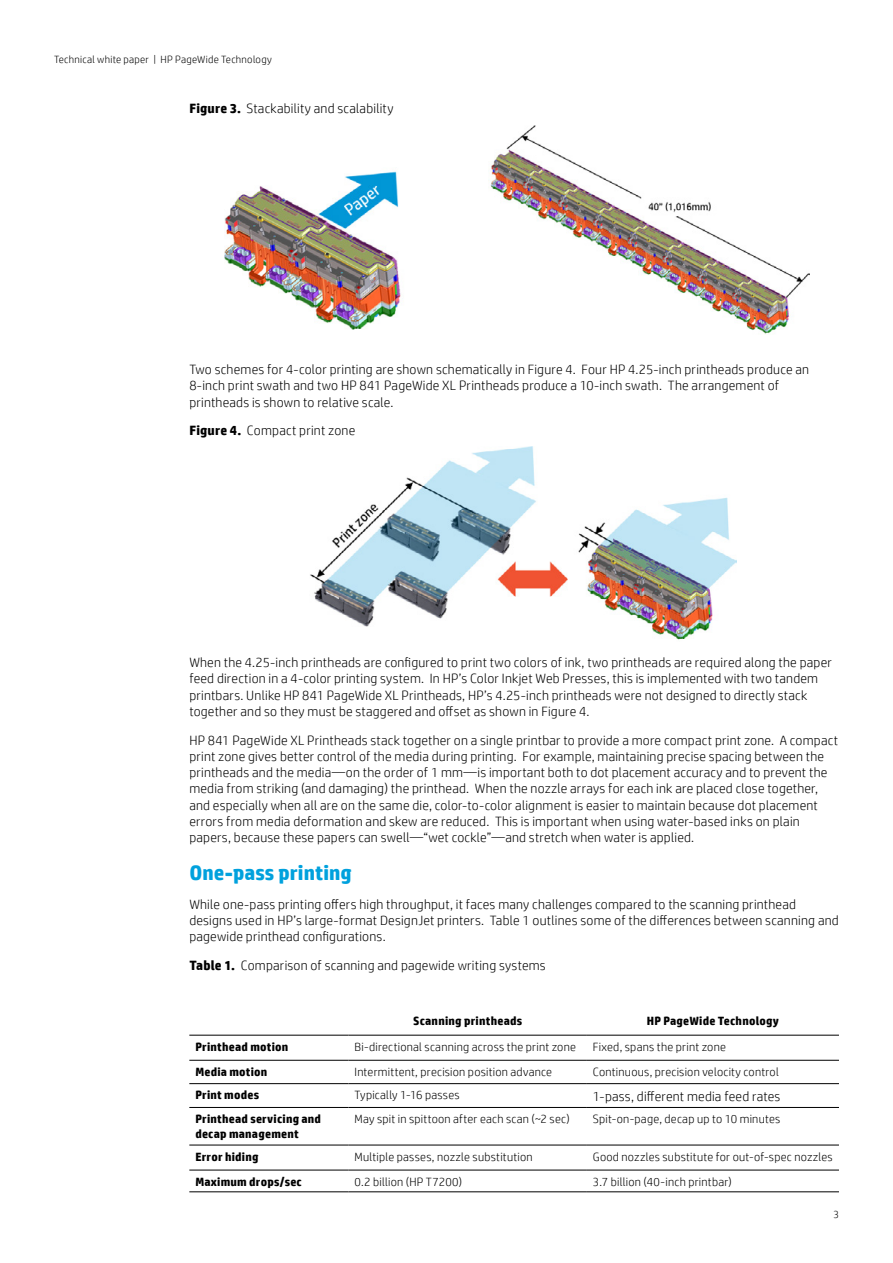
<style>
.page{position:relative;width:893px;height:1263px;background:#fff}
.page>*{position:absolute;margin:0;border:0;box-sizing:border-box;transform-origin:0 0}
.t1{font:700 21px "HP Simplified";letter-spacing:.005em;color:#00a1dd}
.t2{font:300 13.5px/16.2px "HP Simplified";letter-spacing:.015em;color:#000}
.t3{font:300 12px "HP Simplified";letter-spacing:.02em;color:#000}
.t4{font:700 12px/14.4px "HP Simplified";letter-spacing:.02em;color:#000}
.t5{font:300 10.5px "HP Simplified";letter-spacing:.025em;color:#000}
.s1{font-weight:700}
</style>
<div class="page">
<img style="left:224px;top:125px;width:585px;height:209px">
<img style="left:310px;top:446px;width:426px;height:194px">
<hr style="left:189px;top:1035px;width:160px;height:1px;background:#000">
<hr style="left:349px;top:1035px;width:238px;height:1px;background:#000">
<hr style="left:587px;top:1035px;width:252px;height:1px;background:#000">
<hr style="left:189px;top:1060px;width:160px;height:1px;background:#000">
<hr style="left:349px;top:1060px;width:238px;height:1px;background:#000">
<hr style="left:587px;top:1060px;width:252px;height:1px;background:#000">
<hr style="left:189px;top:1083px;width:160px;height:1px;background:#000">
<hr style="left:349px;top:1083px;width:238px;height:1px;background:#000">
<hr style="left:587px;top:1083px;width:252px;height:1px;background:#000">
<hr style="left:189px;top:1107px;width:160px;height:1px;background:#000">
<hr style="left:349px;top:1107px;width:238px;height:1px;background:#000">
<hr style="left:587px;top:1107px;width:252px;height:1px;background:#000">
<hr style="left:189px;top:1145px;width:160px;height:1px;background:#000">
<hr style="left:349px;top:1145px;width:238px;height:1px;background:#000">
<hr style="left:587px;top:1145px;width:252px;height:1px;background:#000">
<hr style="left:189px;top:1170px;width:160px;height:1px;background:#000">
<hr style="left:349px;top:1170px;width:238px;height:1px;background:#000">
<hr style="left:587px;top:1170px;width:252px;height:1px;background:#000">
<hr style="left:189px;top:1191px;width:160px;height:1px;background:#000">
<hr style="left:349px;top:1191px;width:238px;height:1px;background:#000">
<hr style="left:587px;top:1191px;width:252px;height:1px;background:#000">
<p class="t5" style="left:54px;top:53px;width:219px">Technical white paper | HP PageWide Technology</p>
<p class="t2" style="left:189px;top:101px;width:206px"><span class="s1">Figure 3.</span> Stackability and scalability</p>
<p class="t2" style="left:189px;top:361px;width:621px">Two schemes for 4-color printing are shown schematically in Figure 4. Four HP 4.25-inch printheads produce an<br>8-inch print swath and two HP 841 PageWide XL Printheads produce a 10-inch swath. The arrangement of printheads is shown to relative scale.</p>
<p class="t2" style="left:189px;top:422px;width:167px"><span class="s1">Figure 4.</span> Compact print zone</p>
<p class="t2" style="left:189px;top:654px;width:644px">When the 4.25-inch printheads are configured to print two colors of ink, two printheads are required along the paper feed direction in a 4-color printing system. In HP’s Color Inkjet Web Presses, this is implemented with two tandem printbars. Unlike HP 841 PageWide XL Printheads, HP’s 4.25-inch printheads were not designed to directly stack together and so they must be staggered and offset as shown in Figure 4.</p>
<p class="t2" style="left:189px;top:732px;width:650px">HP 841 PageWide XL Printheads stack together on a single printbar to provide a more compact print zone. A compact print zone gives better control of the media during printing. For example, maintaining precise spacing between the printheads and the media—on the order of 1 mm—is important both to dot placement accuracy and to prevent the media from striking (and damaging) the printhead. When the nozzle arrays for each ink are placed close together, and especially when all are on the same die, color-to-color alignment is easier to maintain because dot placement errors from media deformation and skew are reduced. This is important when using water-based inks on plain papers, because these papers can swell—“wet cockle”—and stretch when water is applied.</p>
<h1 class="t1" style="left:189px;top:860px;width:164px">One-pass printing</h1>
<p class="t2" style="left:189px;top:896px;width:651px">While one-pass printing offers high throughput, it faces many challenges compared to the scanning printhead designs used in HP’s large-format DesignJet printers. Table 1 outlines some of the differences between scanning and pagewide printhead configurations.</p>
<p class="t2" style="left:189px;top:957px;width:358px"><span class="s1">Table 1.</span> Comparison of scanning and pagewide writing systems</p>
<p class="t4" style="left:413px;top:1014px;width:111px">Scanning printheads</p>
<p class="t4" style="left:647px;top:1014px;width:134px">HP PageWide Technology</p>
<p class="t4" style="left:195px;top:1039px;width:95px">Printhead motion</p>
<p class="t3" style="left:355px;top:1040px;width:223px">Bi-directional scanning across the print zone</p>
<p class="t3" style="left:593px;top:1040px;width:135px">Fixed, spans the print zone</p>
<p class="t4" style="left:195px;top:1064px;width:74px">Media motion</p>
<p class="t3" style="left:355px;top:1065px;width:199px">Intermittent, precision position advance</p>
<p class="t3" style="left:593px;top:1065px;width:188px">Continuous, precision velocity control</p>
<p class="t4" style="left:195px;top:1088px;width:65px">Print modes</p>
<p class="t3" style="left:355px;top:1088px;width:107px">Typically 1-16 passes</p>
<p class="t2" style="left:593px;top:1088px;width:189px">1-pass, different media feed rates</p>
<p class="t4" style="left:195px;top:1112px;width:127px">Printhead servicing and decap management</p>
<p class="t3" style="left:355px;top:1112px;width:217px">May spit in spittoon after each scan (~2 sec)</p>
<p class="t3" style="left:593px;top:1112px;width:189px">Spit-on-page, decap up to 10 minutes</p>
<p class="t4" style="left:195px;top:1149px;width:65px">Error hiding</p>
<p class="t3" style="left:355px;top:1150px;width:180px">Multiple passes, nozzle substitution</p>
<p class="t3" style="left:593px;top:1150px;width:241px">Good nozzles substitute for out-of-spec nozzles</p>
<p class="t4" style="left:195px;top:1174px;width:108px">Maximum drops/sec</p>
<p class="t3" style="left:355px;top:1175px;width:109px">0.2 billion (HP T7200)</p>
<p class="t3" style="left:593px;top:1175px;width:140px">3.7 billion (40-inch printbar)</p>
<p class="t5" style="left:833px;top:1208px;width:7px">3</p>
</div>
